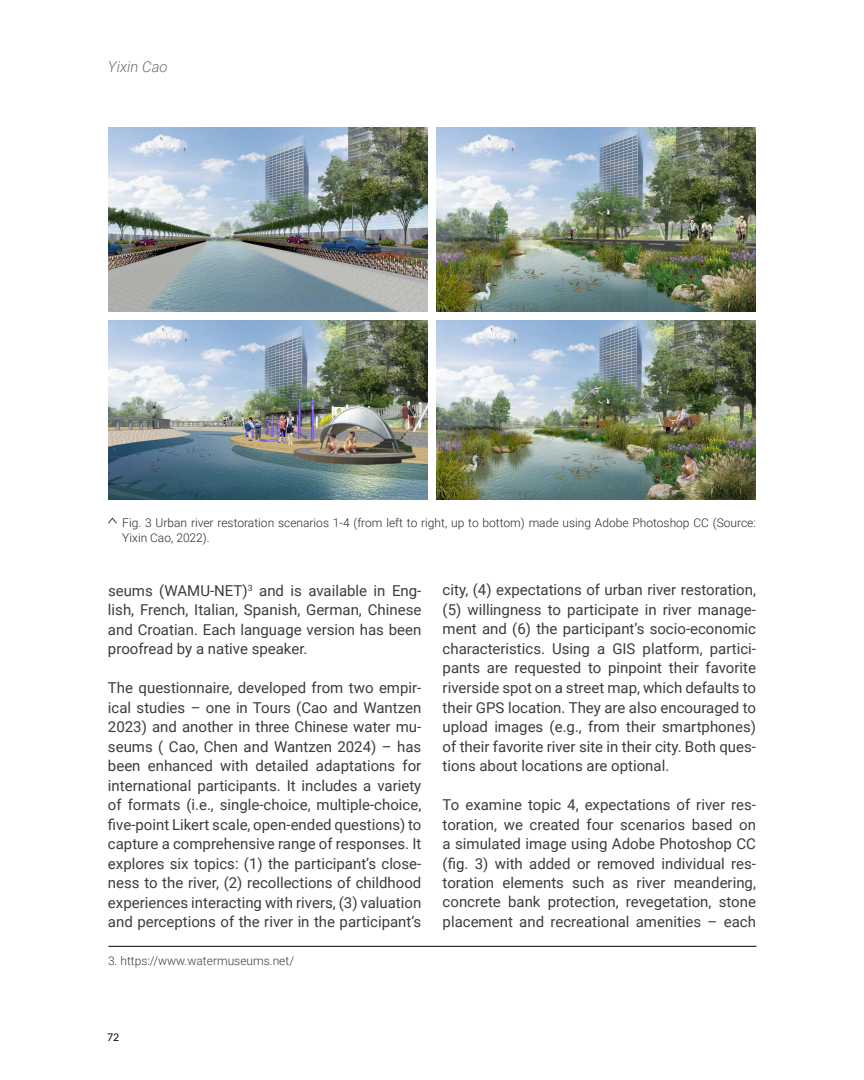
<style>
.page{position:relative;width:864px;height:1080px;background:#fff}
.page>*{position:absolute;margin:0;border:0;box-sizing:border-box;transform-origin:0 0}
.t1{font:15px/19.5px "Roboto";color:#3c3c3b;text-align:justify}
.t2{font:italic 300 15px "Roboto";color:#776c68}
.t3{font:300 12px/15px "Roboto";color:#2f2722}
.t4{font:300 12px "Roboto";color:#3c3c3b}
.t5{font:10.5px "Lato";color:#0b0700}
</style>
<div class="page">
<img style="left:108px;top:128px;width:320px;height:184px">
<img style="left:108px;top:320px;width:320px;height:180px">
<img style="left:436px;top:128px;width:320px;height:184px">
<img style="left:436px;top:320px;width:320px;height:180px">
<svg style="left:108px;top:517px;width:9px;height:7px"></svg>
<hr style="left:108px;top:946px;width:648px;height:1px;background:#000">
<p class="t2" style="left:108px;top:56px;width:61px">Yixin Cao</p>
<p class="t3" style="left:122px;top:514px;width:635px">Fig. 3 Urban river restoration scenarios 1-4 (from left to right, up to bottom) made using Adobe Photoshop CC (Source:<br>Yixin Cao, 2022).</p>
<p class="t1" style="left:108px;top:580px;width:315px">seums (WAMU-NET)<sup>3</sup> and is available in Eng&shy;lish, French, Italian, Spanish, German, Chinese and Croatian. Each language version has been proofread by a native speaker.</p>
<p class="t1" style="left:108px;top:677px;width:315px">The questionnaire, developed from two empir&shy;ical studies – one in Tours (Cao and Wantzen 2023) and another in three Chinese water mu&shy;seums ( Cao, Chen and Wantzen 2024) – has been enhanced with detailed adaptations for international participants. It includes a variety of formats (i.e., single-choice, multiple-choice, five-point Likert scale, open-ended questions) to capture a comprehensive range of responses. It explores six topics: (1) the participant’s close&shy;ness to the river, (2) recollections of childhood experiences interacting with rivers, (3) valuation and perceptions of the river in the participant’s</p>
<p class="t4" style="left:108px;top:952px;width:188px">3. https://www.watermuseums.net/</p>
<p class="t1" style="left:443px;top:580px;width:315px">city, (4) expectations of urban river restoration, (5) willingness to participate in river manage&shy;ment and (6) the participant’s socio-economic characteristics. Using a GIS platform, partici&shy;pants are requested to pinpoint their favorite riverside spot on a street map, which defaults to their GPS location. They are also encouraged to upload images (e.g., from their smartphones) of their favorite river site in their city. Both ques&shy;tions about locations are optional.</p>
<p class="t1" style="left:443px;top:794px;width:315px">To examine topic 4, expectations of river res&shy;toration, we created four scenarios based on a simulated image using Adobe Photoshop CC (fig. 3) with added or removed individual res&shy;toration elements such as river meandering, concrete bank protection, revegetation, stone placement and recreational amenities – each</p>
<p class="t5" style="left:107px;top:1031px;width:14px">72</p>
</div>
